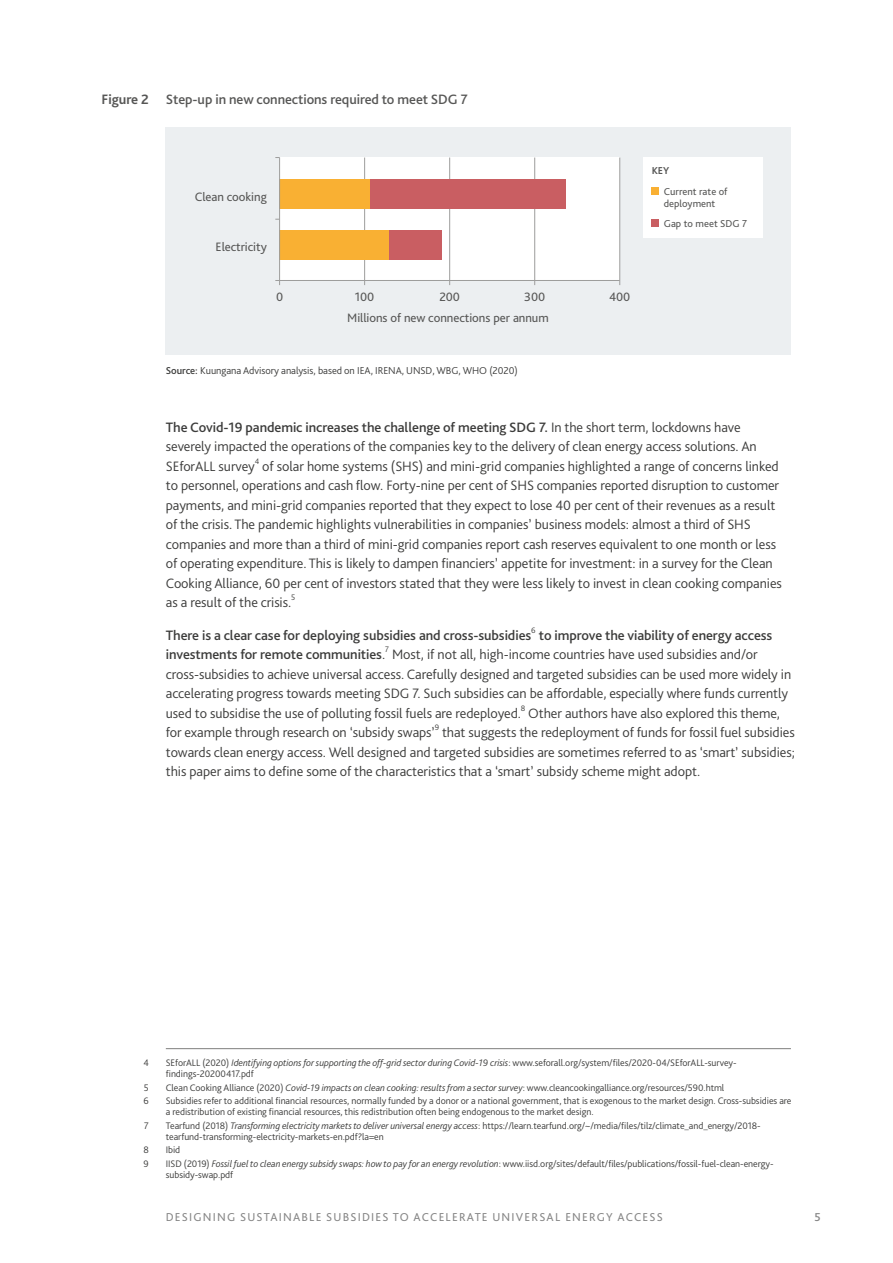
<style>
.page{position:relative;width:893px;height:1263px;background:#fff}
.page>*{position:absolute;margin:0;border:0;box-sizing:border-box;transform-origin:0 0}
.t1{font:300 14.25px/19.5px "Bliss Pro";letter-spacing:-.005em;color:#3c3c3b}
.t2{font:500 14.25px "Bliss Pro";letter-spacing:-.005em;color:#3c3c3b}
.t3{font:500 14.25px "Bliss Pro";letter-spacing:-.005em;color:#575756}
.t4{font:12.75px "Bliss Pro";letter-spacing:-.005em;color:#575756}
.t5{font:12px "Bliss Pro";letter-spacing:.1em;color:#878787}
.t6{font:500 12px "Bliss Pro";color:#878787}
.t7{font:300 10.5px "Bliss Pro";letter-spacing:-.005em;color:#3c3c3b}
.t8{font:10.5px/12px "Bliss Pro";color:#575756}
.t9{font:700 10.5px "Bliss Pro";color:#575756}
.t10{font:300 9.9px/11.2px "Bliss Pro";letter-spacing:-.005em;color:#3c3c3b}
.t11{font:300 8.25px "Bliss Pro";color:#3c3c3b}
.s1{font-weight:700}
.s2{font-weight:500}
.s3{font-weight:300}
.s4{font-style:italic}
</style>
<div class="page">
<div style="left:166px;top:127px;width:625px;height:228px;background:#eceff1"></div>
<div style="left:643px;top:158px;width:119px;height:80px;background:#fff"></div>
<div style="left:652px;top:187px;width:7px;height:8px;background:#f9b033"></div>
<div style="left:652px;top:220px;width:7px;height:7px;background:#c95e62"></div>
<div style="left:280px;top:158px;width:340px;height:123px;background:#fff"></div>
<hr style="left:364px;top:158px;width:1px;height:127px;background:#9d9d9c">
<hr style="left:449px;top:158px;width:1px;height:127px;background:#9d9d9c">
<hr style="left:534px;top:158px;width:1px;height:127px;background:#9d9d9c">
<hr style="left:619px;top:158px;width:1px;height:127px;background:#9d9d9c">
<hr style="left:275px;top:280px;width:345px;height:1px;background:#9d9d9c">
<div style="left:280px;top:179px;width:91px;height:30px;background:#f9b033"></div>
<div style="left:371px;top:179px;width:195px;height:30px;background:#c95e62"></div>
<div style="left:280px;top:230px;width:109px;height:30px;background:#f9b033"></div>
<div style="left:389px;top:230px;width:53px;height:30px;background:#c95e62"></div>
<hr style="left:279px;top:158px;width:1px;height:127px;background:#9d9d9c">
<hr style="left:166px;top:1048px;width:625px;height:1px;background:#7e7e7d">
<p class="t3" style="left:102px;top:91px;width:368px"><span class="s1">Figure 2</span> Step-up in new connections required to meet SDG 7</p>
<p class="t4" style="left:195px;top:189px;width:74px">Clean cooking</p>
<p class="t4" style="left:216px;top:239px;width:53px">Electricity</p>
<p class="t4" style="left:276px;top:289px;width:9px">0</p>
<p class="t4" style="left:355px;top:289px;width:21px">100</p>
<p class="t4" style="left:439px;top:289px;width:22px">200</p>
<p class="t4" style="left:524px;top:289px;width:22px">300</p>
<p class="t4" style="left:609px;top:289px;width:23px">400</p>
<p class="t4" style="left:347px;top:310px;width:203px">Millions of new connections per annum</p>
<p class="t7" style="left:166px;top:364px;width:354px"><span class="s2">Source:</span> Kuungana Advisory analysis, based on IEA, IRENA, UNSD, WBG, WHO (2020)</p>
<p class="t9" style="left:652px;top:164px;width:19px">KEY</p>
<p class="t8" style="left:664px;top:185px;width:65px">Current rate of deployment</p>
<p class="t8" style="left:664px;top:217px;width:85px">Gap to meet SDG 7</p>
<p class="t1" style="left:166px;top:417px;width:592px"><span class="s2">The Covid-19 pandemic increases the challenge of meeting SDG 7.</span> In the short term, lockdowns have severely impacted the operations of the companies key to the delivery of clean energy access solutions. An<br>SEforALL survey</p>
<p class="t11" style="left:255px;top:456px;width:6px">4</p>
<p class="t1" style="left:166px;top:456px;width:618px;text-indent:96px">of solar home systems (SHS) and mini-grid companies highlighted a range of concerns linked to personnel, operations and cash flow. Forty-nine per cent of SHS companies reported disruption to customer payments, and mini-grid companies reported that they expect to lose 40 per cent of their revenues as a result of the crisis. The pandemic highlights vulnerabilities in companies’ business models: almost a third of SHS companies and more than a third of mini-grid companies report cash reserves equivalent to one month or less of operating expenditure. This is likely to dampen financiers’ appetite for investment: in a survey for the Clean Cooking Alliance, 60 per cent of investors stated that they were less likely to invest in clean cooking companies as a result of the crisis.</p>
<p class="t11" style="left:291px;top:592px;width:6px">5</p>
<p class="t2" style="left:166px;top:626px;width:367px">There is a clear case for deploying subsidies and cross-subsidies</p>
<p class="t11" style="left:531px;top:625px;width:6px">6</p>
<p class="t2" style="left:539px;top:626px;width:235px">to improve the viability of energy access</p>
<p class="t2" style="left:166px;top:645px;width:221px">investments for remote communities<span class="s3">.</span></p>
<p class="t11" style="left:385px;top:644px;width:5px">7</p>
<p class="t1" style="left:166px;top:644px;width:627px;text-indent:226px">Most, if not all, high-income countries have used subsidies and/or cross-subsidies to achieve universal access. Carefully designed and targeted subsidies can be used more widely in accelerating progress towards meeting SDG 7. Such subsidies can be affordable, especially where funds currently used to subsidise the use of polluting fossil fuels are redeployed.</p>
<p class="t11" style="left:521px;top:703px;width:6px">8</p>
<p class="t1" style="left:528px;top:703px;width:253px">Other authors have also explored this theme,</p>
<p class="t1" style="left:166px;top:722px;width:271px">for example through research on ‘subsidy swaps’</p>
<p class="t11" style="left:435px;top:722px;width:6px">9</p>
<p class="t1" style="left:166px;top:722px;width:631px;text-align:justify;text-indent:276px">that suggests the redeployment of funds for fossil fuel subsidies towards clean energy access. Well designed and targeted subsidies are sometimes referred to as ‘smart’ subsidies; this paper aims to define some of the characteristics that a ‘smart’ subsidy scheme might adopt.</p>
<p class="t10" style="left:143px;top:1057px;width:7px">4</p>
<p class="t10" style="left:166px;top:1057px;width:572px">SEforALL (2020) <span class="s4">Identifying options for supporting the off-grid sector during Covid-19 crisis</span>: www.seforall.org/system/files/2020-04/SEforALL-survey&shy;findings-20200417.pdf</p>
<p class="t10" style="left:144px;top:1081px;width:7px">5</p>
<p class="t10" style="left:166px;top:1081px;width:560px">Clean Cooking Alliance (2020) <span class="s4">Covid-19 impacts on clean cooking: results from a sector survey</span>: www.cleancookingalliance.org/resources/590.html</p>
<p class="t10" style="left:144px;top:1095px;width:7px">6</p>
<p class="t10" style="left:166px;top:1095px;width:627px">Subsidies refer to additional financial resources, normally funded by a donor or a national government, that is exogenous to the market design. Cross-subsidies are a redistribution of existing financial resources, this redistribution often being endogenous to the market design.</p>
<p class="t10" style="left:144px;top:1119px;width:6px">7</p>
<p class="t10" style="left:166px;top:1119px;width:596px">Tearfund (2018) <span class="s4">Transforming electricity markets to deliver universal energy access</span>: https://learn.tearfund.org/~/media/files/tilz/climate_and_energy/2018- tearfund-transforming-electricity-markets-en.pdf?la=en</p>
<p class="t10" style="left:143px;top:1144px;width:7px">8</p>
<p class="t10" style="left:166px;top:1144px;width:16px">Ibid</p>
<p class="t10" style="left:144px;top:1157px;width:7px">9</p>
<p class="t10" style="left:166px;top:1157px;width:609px">IISD (2019) <span class="s4">Fossil fuel to clean energy subsidy swaps: how to pay for an energy revolution</span>: www.iisd.org/sites/default/files/publications/fossil-fuel-clean-energy&shy;subsidy-swap.pdf</p>
<p class="t5" style="left:166px;top:1209px;width:498px">DESIGNING SUSTAINABLE SUBSIDIES TO ACCELERATE UNIVERSAL ENERGY ACCESS</p>
<p class="t6" style="left:814px;top:1209px;width:8px">5</p>
</div>
